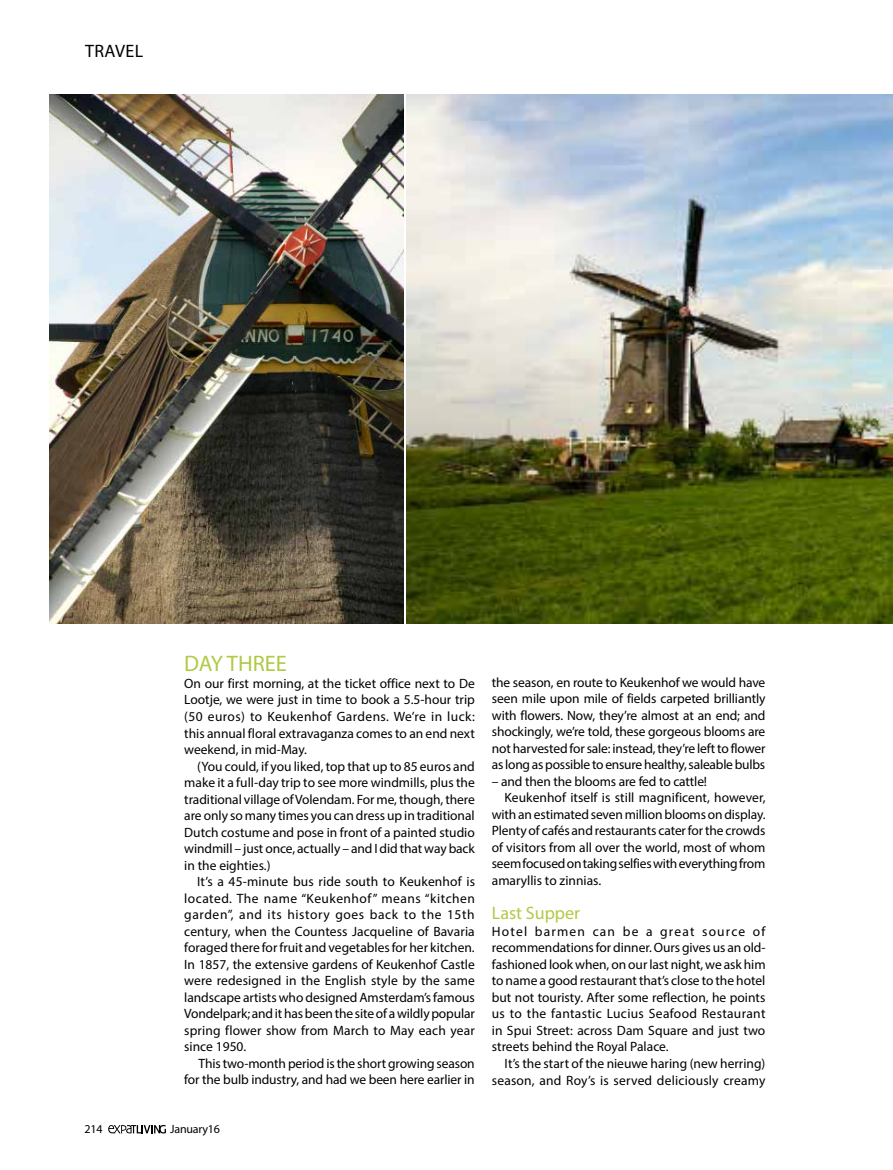
<style>
.page{position:relative;width:893px;height:1170px;background:#fff}
.page>*{position:absolute;margin:0;border:0;box-sizing:border-box;transform-origin:0 0}
.t1{font:22.5px "Myriad Pro";color:#b0ca44}
.t2{font:18px "Myriad Pro";color:#b0ca44}
.t3{font:18px "Myriad Pro";letter-spacing:.02em;color:#000}
.t4{font:13.5px/16.5px "Myriad Pro";letter-spacing:-.005em;color:#000;text-align:justify}
.t5{font:12px "Myriad Pro";letter-spacing:-.02em;color:#000}
</style>
<div class="page">
<svg style="left:108px;top:1125px;width:58px;height:8px"></svg>
<img style="left:406px;top:95px;width:487px;height:528px">
<img style="left:49px;top:95px;width:354px;height:528px">
<h2 class="t3" style="left:85px;top:40px;width:59px">TRAVEL</h2>
<h1 class="t1" style="left:184px;top:650px;width:104px">DAY THREE</h1>
<p class="t4" style="left:184px;top:675px;width:292px">On our first morning, at the ticket office next to De Lootje, we were just in time to book a 5.5-hour trip (50 euros) to Keukenhof Gardens. We’re in luck: this annual floral extravaganza comes to an end next weekend, in mid-May.</p>
<p class="t4" style="left:184px;top:757px;width:292px;text-indent:13px">(You could, if you liked, top that up to 85 euros and make it a full-day trip to see more windmills, plus the traditional village of Volendam. For me, though, there are only so many times you can dress up in traditional Dutch costume and pose in front of a painted studio windmill – just once, actually – and I did that way back in the eighties.)</p>
<p class="t4" style="left:184px;top:873px;width:292px;text-indent:13px">It’s a 45-minute bus ride south to Keukenhof is located. The name “Keukenhof” means “kitchen garden”, and its history goes back to the 15th century, when the Countess Jacqueline of Bavaria foraged there for fruit and vegetables for her kitchen.<br>In 1857, the extensive gardens of Keukenhof Castle were redesigned in the English style by the same landscape artists who designed Amsterdam’s famous Vondelpark; and it has been the site of a wildly popular spring flower show from March to May each year since 1950.</p>
<p class="t4" style="left:184px;top:1054px;width:292px;text-align:right">This two-month period is the short growing season for the bulb industry, and had we been here earlier in</p>
<p class="t5" style="left:84px;top:1121px;width:20px">214</p>
<p class="t5" style="left:170px;top:1121px;width:51px">January16</p>
<p class="t4" style="left:492px;top:673px;width:275px">the season, en route to Keukenhof we would have seen mile upon mile of fields carpeted brilliantly with flowers. Now, they’re almost at an end; and shockingly, we’re told, these gorgeous blooms are not harvested for sale: instead, they’re left to flower as long as possible to ensure healthy, saleable bulbs</p>
<p class="t4" style="left:492px;top:772px;width:217px">– and then the blooms are fed to cattle!</p>
<p class="t4" style="left:505px;top:789px;width:262px">Keukenhof itself is still magnificent, however,</p>
<p class="t4" style="left:492px;top:805px;width:275px">with an estimated seven million blooms on display.</p>
<p class="t4" style="left:492px;top:822px;width:275px">Plenty of cafés and restaurants cater for the crowds</p>
<p class="t4" style="left:492px;top:838px;width:275px">of visitors from all over the world, most of whom</p>
<p class="t4" style="left:492px;top:855px;width:275px">seem focused on taking selfies with everything from</p>
<p class="t4" style="left:492px;top:871px;width:111px">amaryllis to zinnias.</p>
<h2 class="t2" style="left:492px;top:902px;width:90px">Last Supper</h2>
<p class="t4" style="left:492px;top:922px;width:275px">Hotel barmen can be a great source of recommendations for dinner. Ours gives us an old&shy;fashioned look when, on our last night, we ask him to name a good restaurant that’s close to the hotel but not touristy. After some reflection, he points us to the fantastic Lucius Seafood Restaurant in Spui Street: across Dam Square and just two streets behind the Royal Palace.</p>
<p class="t4" style="left:492px;top:1054px;width:275px;text-align:right">It’s the start of the nieuwe haring (new herring) season, and Roy’s is served deliciously creamy</p>
</div>
